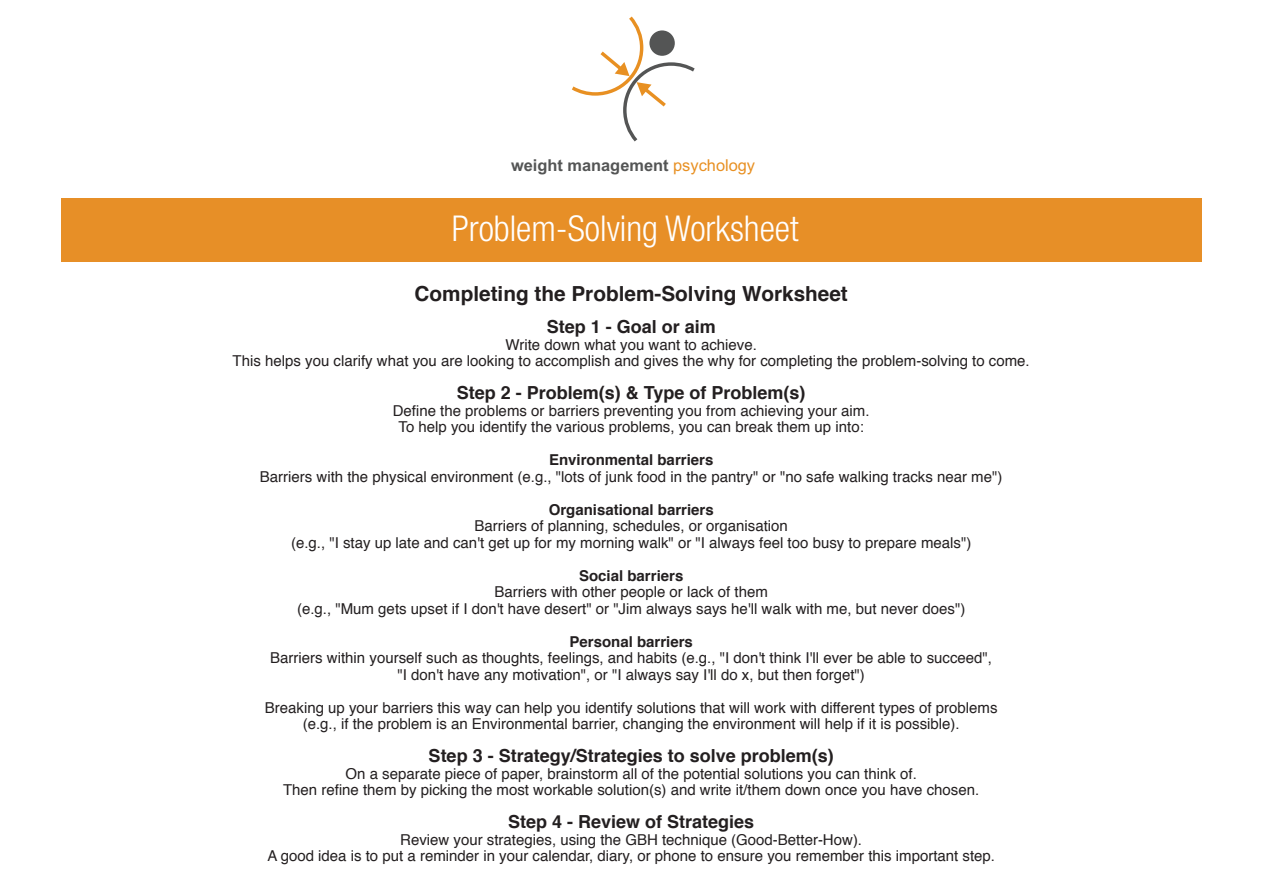
<style>
.page{position:relative;width:1263px;height:893px;background:#fff}
.page>*{position:absolute;margin:0;border:0;box-sizing:border-box;transform-origin:0 0}
.t1{font:300 condensed 35.7px "Helvetica Neue LT Std";color:#fff}
.t2{font:700 20.7px "Helvetica";color:#231f20}
.t3{font:700 18px "Helvetica";color:#231f20}
.t4{font:700 16.35px "Arial";color:#545555}
.t5{font:15px/16.5px "Helvetica";color:#231f20;text-align:center}
.t6{font:700 15px "Helvetica";color:#231f20}
.s1{font-weight:400;color:#e89022}
</style>
<div class="page">
<svg style="left:572px;top:17px;width:123px;height:125px"></svg>
<div style="left:61px;top:198px;width:1141px;height:63px;background:#e78f27"></div>
<p class="t4" style="left:511px;top:154px;width:246px">weight management <span class="s1">psychology</span></p>
<p class="t1" style="left:452px;top:208px;width:348px">Problem-Solving Worksheet</p>
<p class="t2" style="left:415px;top:277px;width:435px">Completing the Problem-Solving Worksheet</p>
<p class="t3" style="left:547px;top:313px;width:171px">Step 1 - Goal or aim</p>
<p class="t5" style="left:505px;top:337px;width:253px">Write down what you want to achieve.</p>
<p class="t5" style="left:233px;top:353px;width:798px">This helps you clarify what you are looking to accomplish and gives the why for completing the problem-solving to come.</p>
<p class="t3" style="left:457px;top:379px;width:350px">Step 2 - Problem(s) &amp; Type of Problem(s)</p>
<p class="t5" style="left:393px;top:403px;width:478px">Define the problems or barriers preventing you from achieving your aim.</p>
<p class="t5" style="left:399px;top:419px;width:467px">To help you identify the various problems, you can break them up into:</p>
<p class="t6" style="left:549px;top:448px;width:166px">Environmental barriers</p>
<p class="t5" style="left:260px;top:469px;width:744px">Barriers with the physical environment (e.g., "lots of junk food in the pantry" or "no safe walking tracks near me")</p>
<p class="t6" style="left:549px;top:498px;width:167px">Organisational barriers</p>
<p class="t5" style="left:474px;top:518px;width:315px">Barriers of planning, schedules, or organisation</p>
<p class="t5" style="left:291px;top:535px;width:682px">(e.g., "I stay up late and can't get up for my morning walk" or "I always feel too busy to prepare meals")</p>
<p class="t6" style="left:579px;top:564px;width:106px">Social barriers</p>
<p class="t5" style="left:494px;top:584px;width:275px">Barriers with other people or lack of them</p>
<p class="t5" style="left:297px;top:601px;width:670px">(e.g., "Mum gets upset if I don't have desert" or "Jim always says he'll walk with me, but never does")</p>
<p class="t6" style="left:569px;top:630px;width:125px">Personal barriers</p>
<p class="t5" style="left:270px;top:650px;width:723px">Barriers within yourself such as thoughts, feelings, and habits (e.g., "I don't think I'll ever be able to succeed",</p>
<p class="t5" style="left:398px;top:667px;width:469px">"I don't have any motivation", or "I always say I'll do x, but then forget")</p>
<p class="t5" style="left:265px;top:700px;width:734px">Breaking up your barriers this way can help you identify solutions that will work with different types of problems (e.g., if the problem is an Environmental barrier, changing the environment will help if it is possible).</p>
<p class="t3" style="left:429px;top:742px;width:407px">Step 3 - Strategy/Strategies to solve problem(s)</p>
<p class="t5" style="left:283px;top:766px;width:698px">On a separate piece of paper, brainstorm all of the potential solutions you can think of.<br>Then refine them by picking the most workable solution(s) and write it/them down once you have chosen.</p>
<p class="t3" style="left:508px;top:808px;width:248px">Step 4 - Review of Strategies</p>
<p class="t5" style="left:400px;top:832px;width:463px">Review your strategies, using the GBH technique (Good-Better-How).</p>
<p class="t5" style="left:267px;top:848px;width:729px">A good idea is to put a reminder in your calendar, diary, or phone to ensure you remember this important step.</p>
</div>
